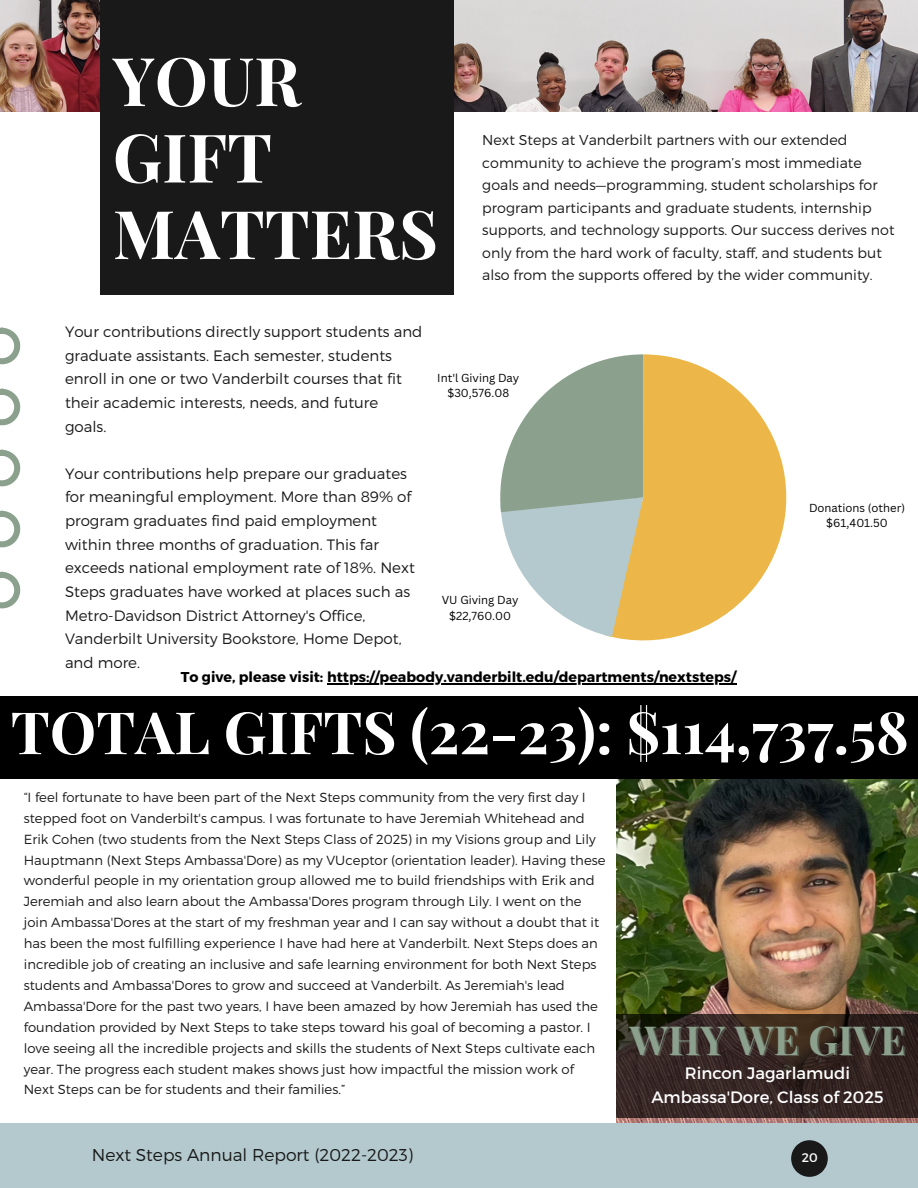
<style>
.page{position:relative;width:918px;height:1188px;background:#fff}
.page>*{position:absolute;margin:0;border:0;box-sizing:border-box;transform-origin:0 0}
.t1{font:700 67.2px/76.5px "Playfair Display";color:#fff}
.t2{font:700 58.5px "Playfair Display";color:#fff}
.t3{font:700 40.2px "Playfair Display";color:#8ba18e}
.t4{font:300 17.1px "Montserrat";color:#191919}
.t5{font:16.5px/24.8px "Montserrat";color:#fff;text-align:center}
.t6{font:300 15px/23.7px "Montserrat";color:#191919}
.t7{font:300 14.25px/22.5px "Montserrat";color:#191919}
.t8{font:700 14.25px "Montserrat";color:#000}
.t9{font:300 13.2px/20.9px "Montserrat";color:#191919}
.t10{font:12.45px "Montserrat";color:#fff}
.t11{font:11.25px/15.5px "Canva Sans";color:#000;text-align:center}
</style>
<div class="page">
<img style="left:617px;top:779px;width:301px;height:344px">
<div style="left:0;top:1124px;width:918px;height:64px;background:#b3c9cd"></div>
<img style="left:0;top:0;width:100px;height:112px">
<img style="left:453px;top:0;width:465px;height:112px">
<div style="left:100px;top:0;width:353px;height:295px;background:#191919"></div>
<svg style="left:613px;top:354px;width:173px;height:286px;fill:#ecb748"></svg>
<svg style="left:500px;top:354px;width:143px;height:283px"></svg>
<div style="left:0;top:697px;width:918px;height:82px;background:#000"></div>
<svg style="left:617px;top:1014px;width:301px;height:104px;background:#342521"></svg>
<svg style="left:791px;top:1140px;width:37px;height:37px"></svg>
<svg style="left:0;top:572px;width:21px;height:37px"></svg>
<svg style="left:0;top:511px;width:21px;height:37px"></svg>
<svg style="left:0;top:450px;width:21px;height:37px"></svg>
<svg style="left:0;top:389px;width:21px;height:37px"></svg>
<svg style="left:0;top:328px;width:21px;height:37px"></svg>
<hr style="left:327px;top:683px;width:409px;height:1px;background:#000">
<h6 class="t1" style="left:113px;top:40px;width:327px">YOUR<br>GIFT<br>MATTERS</h6>
<h6 class="t7" style="left:482px;top:128px;width:414px">Next Steps at Vanderbilt partners with our extended community to achieve the program’s most immediate goals and needs—programming, student scholarships for program participants and graduate students, internship supports, and technology supports. Our success derives not only from the hard work of faculty, staff, and students but also from the supports offered by the wider community.</h6>
<p class="t6" style="left:65px;top:319px;width:359px">Your contributions directly support students and graduate assistants. Each semester, students enroll in one or two Vanderbilt courses that fit their academic interests, needs, and future goals.</p>
<h6 class="t6" style="left:65px;top:461px;width:351px">Your contributions help prepare our graduates for meaningful employment. More than 89% of program graduates find paid employment within three months of graduation. This far exceeds national employment rate of 18%. Next Steps graduates have worked at places such as Metro-Davidson District Attorney's Office, Vanderbilt University Bookstore, Home Depot, and more.</h6>
<p class="t11" style="left:437px;top:370px;width:84px">Int'l Giving Day $30,576.08</p>
<p class="t11" style="left:442px;top:592px;width:78px">VU Giving Day $22,760.00</p>
<p class="t8" style="left:181px;top:668px;width:557px">To give, please visit: https://peabody.vanderbilt.edu/departments/nextsteps/</p>
<p class="t11" style="left:809px;top:500px;width:98px">Donations (other) $61,401.50</p>
<h5 class="t2" style="left:11px;top:691px;width:900px">TOTAL GIFTS (22-23): $114,737.58</h5>
<p class="t9" style="left:24px;top:786px;width:583px">“I feel fortunate to have been part of the Next Steps community from the very first day I stepped foot on Vanderbilt's campus. I was fortunate to have Jeremiah Whitehead and Erik Cohen (two students from the Next Steps Class of 2025) in my Visions group and Lily Hauptmann (Next Steps Ambassa'Dore) as my VUceptor (orientation leader). Having these wonderful people in my orientation group allowed me to build friendships with Erik and Jeremiah and also learn about the Ambassa'Dores program through Lily. I went on the join Ambassa'Dores at the start of my freshman year and I can say without a doubt that it has been the most fulfilling experience I have had here at Vanderbilt. Next Steps does an incredible job of creating an inclusive and safe learning environment for both Next Steps students and Ambassa'Dores to grow and succeed at Vanderbilt. As Jeremiah's lead Ambassa'Dore for the past two years, I have been amazed by how Jeremiah has used the foundation provided by Next Steps to take steps toward his goal of becoming a pastor. I love seeing all the incredible projects and skills the students of Next Steps cultivate each year. The progress each student makes shows just how impactful the mission work of Next Steps can be for students and their families.”</p>
<h2 class="t3" style="left:629px;top:1011px;width:278px">WHY WE GIVE</h2>
<h3 class="t5" style="left:651px;top:1059px;width:234px">Rincon Jagarlamudi<br>Ambassa'Dore, Class of 2025</h3>
<p class="t4" style="left:92px;top:1144px;width:323px">Next Steps Annual Report (2022-2023)</p>
<h1 class="t10" style="left:802px;top:1149px;width:17px">20</h1>
</div>
